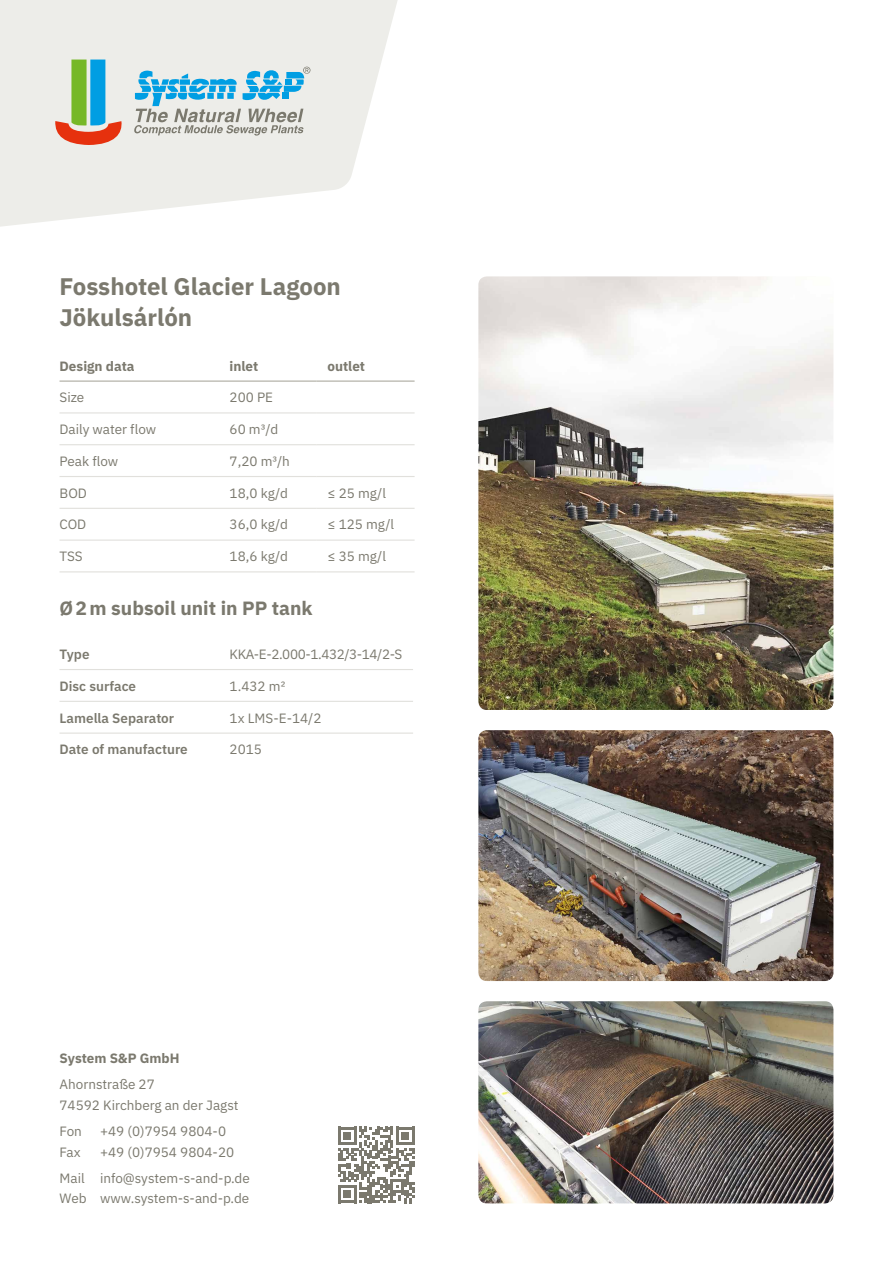
<style>
.page{position:relative;width:893px;height:1263px;background:#fff}
.page>*{position:absolute;margin:0;border:0;box-sizing:border-box;transform-origin:0 0}
.t1{font:700 24px/31.2px "IBM Plex Sans";color:#7b796e}
.t2{font:700 19.2px "IBM Plex Sans";color:#7b796e}
.t3{font:13.5px/20.2px "IBM Plex Sans";color:#7b796e}
.t4{font:600 13.5px "IBM Plex Sans";color:#7b796e}
.t5{font:700 13.5px "IBM Plex Sans";color:#7b796e}
.t6{font:13.5px "IBM Plex Sans";letter-spacing:-.03em;color:#7b796e}
</style>
<div class="page">
<svg style="left:0;top:0;width:398px;height:227px;fill:#edede9"></svg>
<img style="left:478px;top:730px;width:355px;height:251px">
<img style="left:478px;top:1001px;width:355px;height:202px">
<svg style="left:338px;top:1127px;width:76px;height:76px"></svg>
<svg style="left:55px;top:60px;width:68px;height:85px"></svg>
<svg style="left:134px;top:67px;width:176px;height:69px"></svg>
<hr style="left:60px;top:412px;width:159px;height:1px;background:#e1e0dc">
<hr style="left:219px;top:412px;width:98px;height:1px;background:#e1e0dc">
<hr style="left:317px;top:412px;width:98px;height:1px;background:#e1e0dc">
<hr style="left:60px;top:444px;width:159px;height:1px;background:#e1e0dc">
<hr style="left:219px;top:444px;width:98px;height:1px;background:#e1e0dc">
<hr style="left:317px;top:444px;width:98px;height:1px;background:#e1e0dc">
<hr style="left:60px;top:476px;width:159px;height:1px;background:#e1e0dc">
<hr style="left:219px;top:476px;width:98px;height:1px;background:#e1e0dc">
<hr style="left:317px;top:476px;width:98px;height:1px;background:#e1e0dc">
<hr style="left:60px;top:508px;width:159px;height:1px;background:#e1e0dc">
<hr style="left:219px;top:508px;width:98px;height:1px;background:#e1e0dc">
<hr style="left:317px;top:508px;width:98px;height:1px;background:#e1e0dc">
<hr style="left:60px;top:539px;width:159px;height:2px;background:#e1e0dc">
<hr style="left:219px;top:539px;width:98px;height:2px;background:#e1e0dc">
<hr style="left:317px;top:539px;width:98px;height:2px;background:#e1e0dc">
<hr style="left:60px;top:571px;width:159px;height:1px;background:#e1e0dc">
<hr style="left:219px;top:571px;width:98px;height:1px;background:#e1e0dc">
<hr style="left:317px;top:571px;width:98px;height:1px;background:#e1e0dc">
<hr style="left:60px;top:380px;width:159px;height:2px;background:#c1c0b8">
<hr style="left:219px;top:380px;width:98px;height:2px;background:#c1c0b8">
<hr style="left:317px;top:380px;width:98px;height:2px;background:#c1c0b8">
<hr style="left:60px;top:669px;width:159px;height:1px;background:#e1e0dc">
<hr style="left:219px;top:669px;width:194px;height:1px;background:#e1e0dc">
<hr style="left:60px;top:701px;width:159px;height:1px;background:#e1e0dc">
<hr style="left:219px;top:701px;width:194px;height:1px;background:#e1e0dc">
<hr style="left:60px;top:732px;width:159px;height:2px;background:#e1e0dc">
<hr style="left:219px;top:732px;width:194px;height:2px;background:#e1e0dc">
<img style="left:478px;top:276px;width:355px;height:434px">
<h1 class="t1" style="left:60px;top:269px;width:283px">Fosshotel Glacier Lagoon<br>Jökulsárlón</h1>
<p class="t5" style="left:60px;top:355px;width:77px">Design data</p>
<p class="t5" style="left:230px;top:355px;width:30px">inlet</p>
<p class="t5" style="left:327px;top:355px;width:39px">outlet</p>
<p class="t3" style="left:60px;top:386px;width:26px">Size</p>
<p class="t3" style="left:230px;top:386px;width:45px">200 PE</p>
<p class="t3" style="left:60px;top:418px;width:98px">Daily water flow</p>
<p class="t3" style="left:230px;top:418px;width:50px">60 m³/d</p>
<p class="t3" style="left:60px;top:450px;width:60px">Peak flow</p>
<p class="t3" style="left:230px;top:450px;width:62px">7,20 m³/h</p>
<p class="t3" style="left:60px;top:482px;width:29px">BOD</p>
<p class="t3" style="left:230px;top:482px;width:60px">18,0 kg/d</p>
<p class="t3" style="left:327px;top:482px;width:60px">≤ 25 mg/l</p>
<p class="t3" style="left:60px;top:513px;width:28px">COD</p>
<p class="t3" style="left:230px;top:513px;width:60px">36,0 kg/d</p>
<p class="t3" style="left:327px;top:513px;width:68px">≤ 125 mg/l</p>
<p class="t3" style="left:59px;top:545px;width:25px">TSS</p>
<p class="t3" style="left:230px;top:545px;width:60px">18,6 kg/d</p>
<p class="t3" style="left:327px;top:545px;width:60px">≤ 35 mg/l</p>
<h2 class="t2" style="left:60px;top:593px;width:255px">Ø2m subsoil unit in PP tank</h2>
<p class="t4" style="left:60px;top:643px;width:32px">Type</p>
<p class="t6" style="left:230px;top:644px;width:174px">KKA-E-2.000-1.432/3-14/2-S</p>
<p class="t4" style="left:60px;top:675px;width:78px">Disc surface</p>
<p class="t3" style="left:230px;top:675px;width:57px">1.432 m²</p>
<p class="t4" style="left:60px;top:707px;width:116px">Lamella Separator</p>
<p class="t3" style="left:230px;top:706px;width:93px">1x LMS-E-14/2</p>
<p class="t4" style="left:60px;top:739px;width:130px">Date of manufacture</p>
<p class="t3" style="left:230px;top:738px;width:34px">2015</p>
<p class="t5" style="left:60px;top:1047px;width:121px">System S&amp;P GmbH</p>
<p class="t3" style="left:60px;top:1073px;width:181px">Ahornstraße 27<br>74592 Kirchberg an der Jagst</p>
<p class="t3" style="left:60px;top:1120px;width:24px">Fon</p>
<p class="t3" style="left:100px;top:1120px;width:128px">+49 (0)7954 9804-0</p>
<p class="t3" style="left:60px;top:1140px;width:23px">Fax</p>
<p class="t3" style="left:60px;top:1137px;width:192px;line-height:26.5px;text-indent:40px">+49 (0)7954 9804-20<br>Mail info@system-s-and-p.de</p>
<p class="t3" style="left:60px;top:1187px;width:191px">Web www.system-s-and-p.de</p>
</div>
